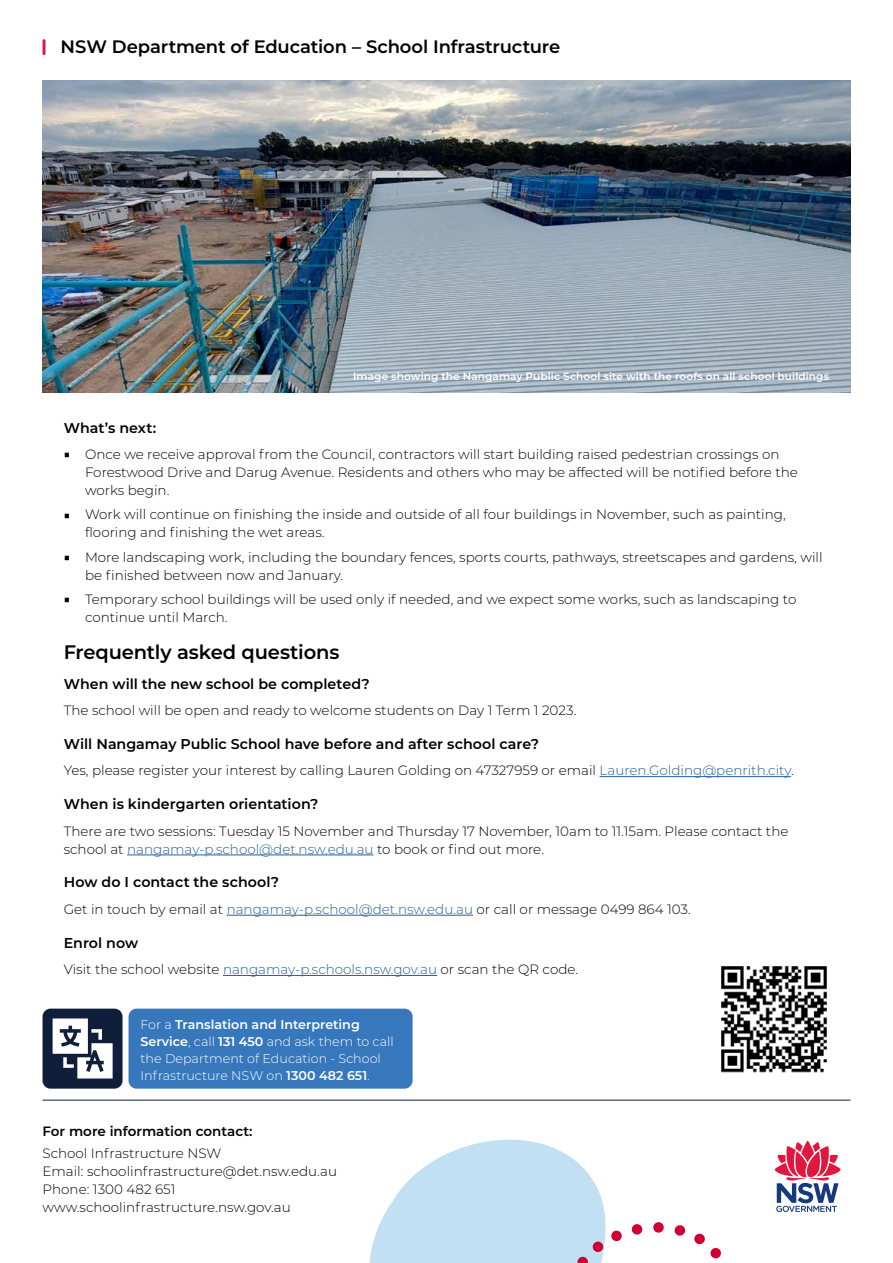
<style>
.page{position:relative;width:893px;height:1263px;background:#fff}
.page>*{position:absolute;margin:0;border:0;box-sizing:border-box;transform-origin:0 0}
.Heading_2{font:600 19.5px "Montserrat";letter-spacing:-.005em;color:#000}
.t1{font:600 18px "Montserrat";letter-spacing:-.005em;color:#000}
.Heading_3{font:600 14.25px "Montserrat";color:#000}
.Body_light_9_12{font:300 13.5px/18px "Montserrat";color:#000}
.t2{font:600 13.5px "Montserrat";color:#000}
.Body_light_9_12-2{font:300 12.75px/17px "Montserrat";color:#fff}
.t3{font:600 10.5px "Montserrat";letter-spacing:.015em;color:#fff}
.s1{font-size:11.55px}
.s2{color:#215e9e}
.s3{font-weight:600}
</style>
<div class="page">
<svg style="left:369px;top:1139px;width:237px;height:124px;fill:#c1e0f4"></svg>
<svg style="left:632px;top:1224px;width:11px;height:11px"></svg>
<svg style="left:675px;top:1225px;width:11px;height:11px"></svg>
<svg style="left:611px;top:1230px;width:11px;height:12px"></svg>
<svg style="left:577px;top:1241px;width:27px;height:22px"></svg>
<svg style="left:694px;top:1233px;width:27px;height:26px"></svg>
<div style="left:653px;top:1222px;width:11px;height:11px;background:#cf0038;border-radius:50%"></div>
<hr style="left:43px;top:39px;width:3px;height:16px;background:#d41d46;border-radius:2px">
<hr style="left:43px;top:1100px;width:807px;height:1px;background:#0e1e3b">
<svg style="left:774px;top:1140px;width:67px;height:72px"></svg>
<hr style="left:600px;top:776px;width:191px;height:1px;background:#215e9e">
<hr style="left:127px;top:854px;width:247px;height:1px;background:#215e9e">
<hr style="left:227px;top:915px;width:246px;height:1px;background:#215e9e">
<hr style="left:223px;top:975px;width:214px;height:1px;background:#215e9e">
<img style="left:43px;top:81px;width:807px;height:312px">
<div style="left:129px;top:1008px;width:284px;height:81px;background:#3777bc;border-radius:8px"></div>
<div style="left:43px;top:1008px;width:80px;height:81px;background:#0e1e3b;border-radius:8px"></div>
<svg style="left:53px;top:1018px;width:60px;height:60px"></svg>
<img style="left:721px;top:966px;width:106px;height:107px">
<h2 class="t1" style="left:61px;top:34px;width:501px">NSW Department of Education – School Infrastructure</h2>
<p class="t3" style="left:353px;top:369px;width:478px">Image showing the Nangamay Public School site with the roofs on all school buildings</p>
<p class="Heading_3" style="left:64px;top:417px;width:94px">What’s next:</p>
<p class="Body_light_9_12" style="left:85px;top:445px;width:714px;text-indent:-21px"><span class="s1">■</span> Once we receive approval from the Council, contractors will start building raised pedestrian crossings on<br>Forestwood Drive and Darug Avenue. Residents and others who may be affected will be notified before the works begin.</p>
<p class="Body_light_9_12" style="left:85px;top:505px;width:702px;text-indent:-21px"><span class="s1">■</span> Work will continue on finishing the inside and outside of all four buildings in November, such as painting, flooring and finishing the wet areas.</p>
<p class="Body_light_9_12" style="left:85px;top:548px;width:739px;text-indent:-21px"><span class="s1">■</span> More landscaping work, including the boundary fences, sports courts, pathways, streetscapes and gardens, will be finished between now and January.</p>
<p class="Body_light_9_12" style="left:85px;top:590px;width:713px;text-indent:-21px"><span class="s1">■</span> Temporary school buildings will be used only if needed, and we expect some works, such as landscaping to continue until March.</p>
<p class="Heading_2" style="left:64px;top:638px;width:277px">Frequently asked questions</p>
<p class="Heading_3" style="left:64px;top:673px;width:307px">When will the new school be completed?</p>
<p class="Body_light_9_12" style="left:64px;top:701px;width:514px">The school will be open and ready to welcome students on Day 1 Term 1 2023.</p>
<p class="Heading_3" style="left:64px;top:734px;width:477px">Will Nangamay Public School have before and after school care?</p>
<p class="Body_light_9_12" style="left:64px;top:761px;width:732px">Yes, please register your interest by calling Lauren Golding on 47327959 or email <span class="s2">Lauren.Golding@penrith.city</span>.</p>
<p class="Heading_3" style="left:64px;top:794px;width:256px">When is kindergarten orientation?</p>
<p class="Body_light_9_12" style="left:64px;top:821px;width:726px">There are two sessions: Tuesday 15 November and Thursday 17 November, 10am to 11.15am. Please contact the school at <span class="s2">nangamay-p.school@det.nsw.edu.au</span> to book or find out more.</p>
<p class="Heading_3" style="left:64px;top:872px;width:217px">How do I contact the school?</p>
<p class="Body_light_9_12" style="left:64px;top:900px;width:628px">Get in touch by email at <span class="s2">nangamay-p.school@det.nsw.edu.au</span> or call or message 0499 864 103.</p>
<p class="Heading_3" style="left:64px;top:932px;width:76px">Enrol now</p>
<p class="Body_light_9_12" style="left:64px;top:960px;width:516px">Visit the school website <span class="s2">nangamay-p.schools.nsw.gov.au</span> or scan the QR code.</p>
<p class="Body_light_9_12-2" style="left:141px;top:1016px;width:255px">For a <span class="s3">Translation and Interpreting Service</span>, call <span class="s3">131 450</span> and ask them to call the Department of Education - School Infrastructure NSW on <span class="s3">1300 482 651</span>.</p>
<p class="t2" style="left:43px;top:1121px;width:211px">For more information contact:</p>
<p class="Body_light_9_12" style="left:43px;top:1144px;width:296px">School Infrastructure NSW<br>Email: schoolinfrastructure@det.nsw.edu.au Phone: 1300 482 651 www.schoolinfrastructure.nsw.gov.au</p>
</div>
